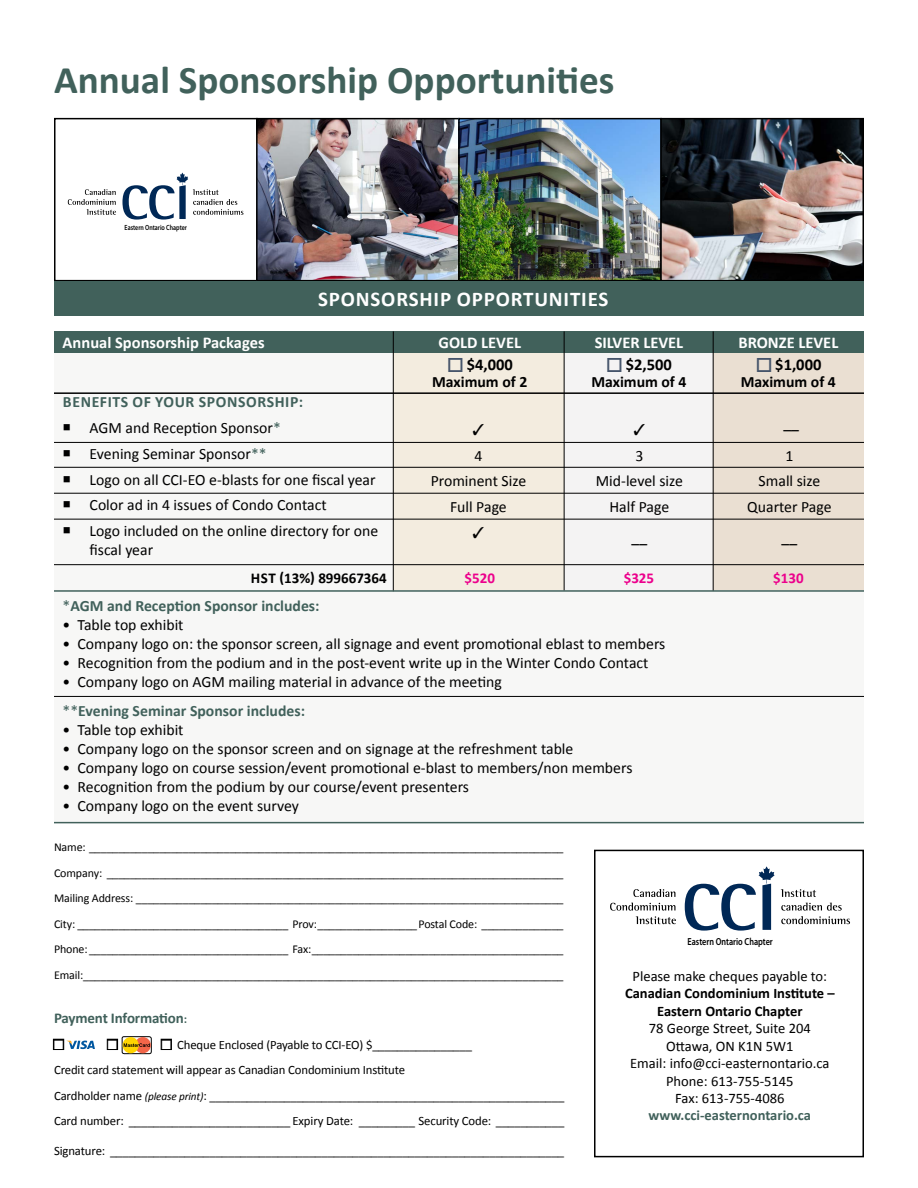
<style>
.page{position:relative;width:918px;height:1188px;background:#fff}
.page>*{position:absolute;margin:0;border:0;box-sizing:border-box;transform-origin:0 0}
.t1{font:700 39.15px "Calibri";color:#41615b}
.t2{font:700 21px "Calibri";letter-spacing:.04em;color:#fff}
.t3{font:700 16.5px "Calibri";color:#fff}
.t4{font:700 16.5px "Calibri";color:#000}
.t5{font:15.75px/25.7px "Calibri";color:#000;text-align:center}
.t6{font:700 15.75px "Calibri";color:#41615b}
.t7{font:700 15.75px "Calibri";color:#000}
.t8{font:700 15.75px "Calibri";letter-spacing:.04em;color:#41615b}
.t9{font:700 15px "Calibri";letter-spacing:-.01em;color:#41615b}
.t10{font:700 15px "Calibri";color:#000}
.t11{font:700 15px "Calibri";color:#ec008c}
.t12{font:14.55px/17.4px "Calibri";color:#000;text-align:center}
.t13{font:700 14.55px/17.4px "Calibri";color:#000;text-align:center}
.t14{font:700 14.55px "Calibri";color:#41615b}
.t15{font:12.75px/25.5px "Calibri";letter-spacing:-.01em;color:#000}
.t16{font:12px/25.5px "Calibri";letter-spacing:-.01em;color:#000;text-align:justify}
.t17{font:12px "Zapf Dingbats";color:#fff}
.t18{font:600 10.2px "Myriad Pro";color:#000;scale:.8 1}
.t19{font:600 7.5px "Myriad Pro";color:#000;scale:.8 1}
.s1{color:#45546a}
.s2{color:#41615b}
.s3{font-weight:400}
.s4{font-weight:700;color:#41615b}
.s5{font-size:12px}
.s6{color:#fff}
.s7{font-style:italic;font-size:11.25px}
</style>
<div class="page">
<div style="left:54px;top:349px;width:810px;height:473px;background:#f7f7f6"></div>
<div style="left:393px;top:349px;width:171px;height:241px;background:#f3ecdf"></div>
<div style="left:564px;top:349px;width:149px;height:241px;background:#f4f3f3"></div>
<div style="left:713px;top:349px;width:151px;height:241px;background:#eadfd2"></div>
<div style="left:54px;top:331px;width:810px;height:22px;background:#41615b"></div>
<hr style="left:54px;top:392px;width:810px;height:2px;background:#000">
<hr style="left:54px;top:442px;width:810px;height:1px;background:#000">
<hr style="left:54px;top:467px;width:810px;height:1px;background:#000">
<hr style="left:54px;top:493px;width:810px;height:1px;background:#000">
<hr style="left:54px;top:696px;width:810px;height:1px;background:#000">
<hr style="left:54px;top:519px;width:810px;height:1px;background:#000">
<hr style="left:54px;top:564px;width:810px;height:1px;background:#000">
<hr style="left:393px;top:331px;width:1px;height:260px;background:#000">
<hr style="left:564px;top:331px;width:1px;height:260px;background:#000">
<hr style="left:713px;top:331px;width:1px;height:260px;background:#000">
<hr style="left:54px;top:590px;width:810px;height:2px;background:#41615b">
<hr style="left:54px;top:822px;width:810px;height:1px;background:#41615b">
<div style="left:53px;top:1039px;width:11px;height:11px;border:3px solid #000"></div>
<div style="left:107px;top:1039px;width:11px;height:11px;border:3px solid #000"></div>
<div style="left:161px;top:1039px;width:11px;height:11px;border:3px solid #000"></div>
<svg style="left:67px;top:1041px;width:28px;height:8px"></svg>
<svg style="left:122px;top:1036px;width:30px;height:18px"></svg>
<div style="left:594px;top:850px;width:270px;height:307px;border:2px solid #000"></div>
<svg style="left:633px;top:889px;width:42px;height:8px"></svg>
<svg style="left:610px;top:903px;width:66px;height:21px"></svg>
<svg style="left:781px;top:889px;width:35px;height:8px"></svg>
<svg style="left:781px;top:903px;width:69px;height:21px"></svg>
<svg style="left:685px;top:866px;width:90px;height:65px"></svg>
<div style="left:54px;top:118px;width:204px;height:163px;border:2px solid #000"></div>
<img style="left:259px;top:121px;width:602px;height:157px">
<div style="left:256px;top:118px;width:204px;height:163px;border:2px solid #000"></div>
<div style="left:458px;top:118px;width:204px;height:163px;border:2px solid #000"></div>
<div style="left:660px;top:118px;width:204px;height:163px;border:2px solid #000"></div>
<svg style="left:68px;top:189px;width:48px;height:26px"></svg>
<svg style="left:122px;top:173px;width:121px;height:47px"></svg>
<div style="left:54px;top:281px;width:810px;height:34px;background:#41615b"></div>
<h1 class="t1" style="left:54px;top:55px;width:562px">Annual Sponsorship Opportunities</h1>
<p class="t19" style="left:125px;top:223px;width:79px">Eastern Ontario Chapter</p>
<p class="t3" style="left:63px;top:332px;width:203px">Annual Sponsorship Packages</p>
<p class="t8" style="left:63px;top:392px;width:242px">BENEFITS OF YOUR SPONSORSHIP:</p>
<h2 class="t2" style="left:318px;top:286px;width:292px">SPONSORSHIP OPPORTUNITIES</h2>
<p class="t3" style="left:438px;top:332px;width:84px">GOLD LEVEL</p>
<p class="t4" style="left:447px;top:354px;width:67px"><span class="s1">□</span>$4,000</p>
<p class="t7" style="left:432px;top:372px;width:97px">Maximum of 2</p>
<p class="t3" style="left:595px;top:332px;width:90px">SILVER LEVEL</p>
<p class="t4" style="left:606px;top:354px;width:67px"><span class="s1">□</span>$2,500</p>
<p class="t7" style="left:591px;top:372px;width:97px">Maximum of 4</p>
<p class="t5" style="left:63px;top:415px;width:220px">○ AGM and Reception Sponsor<span class="s2">*</span></p>
<p class="t5" style="left:63px;top:441px;width:206px">○ Evening Seminar Sponsor<span class="s2">**</span></p>
<p class="t5" style="left:63px;top:467px;width:315px">○ Logo on all CCI-EO e-blasts for one fiscal year</p>
<p class="t5" style="left:63px;top:492px;width:266px">○ Color ad in 4 issues of Condo Contact</p>
<p class="t5" style="left:90px;top:521px;width:290px;line-height:18.9px;text-align:left;text-indent:-27px">○ Logo included on the online directory for one fiscal year</p>
<p class="t10" style="left:251px;top:568px;width:138px">HST (13%) 899667364</p>
<p class="t5" style="left:431px;top:443px;width:97px">4<br>Prominent Size<br>Full Page</p>
<p class="t5" style="left:596px;top:443px;width:89px">3<br>Mid-level size<br>Half Page</p>
<p class="t5" style="left:632px;top:531px;width:17px">––</p>
<p class="t11" style="left:465px;top:568px;width:32px">$520</p>
<p class="t11" style="left:624px;top:568px;width:32px">$325</p>
<p class="t6" style="left:63px;top:596px;width:258px"><span class="s3">*</span>AGM and Reception Sponsor includes:</p>
<p class="t5" style="left:63px;top:612px;width:122px">• Table top exhibit</p>
<p class="t5" style="left:63px;top:631px;width:604px">• Company logo on: the sponsor screen, all signage and event promotional eblast to members</p>
<p class="t5" style="left:63px;top:650px;width:587px">• Recognition from the podium and in the post-event write up in the Winter Condo Contact</p>
<p class="t5" style="left:63px;top:667px;width:441px;line-height:29.4px;text-align:left">• Company logo on AGM mailing material in advance of the meeting <span class="s2">**</span><span class="s4">Evening Seminar Sponsor includes:</span></p>
<p class="t5" style="left:63px;top:717px;width:122px">• Table top exhibit</p>
<p class="t5" style="left:63px;top:736px;width:512px">• Company logo on the sponsor screen and on signage at the refreshment table</p>
<p class="t5" style="left:63px;top:755px;width:571px">• Company logo on course session/event promotional e-blast to members/non members</p>
<p class="t5" style="left:63px;top:774px;width:408px">• Recognition from the podium by our course/event presenters</p>
<p class="t5" style="left:63px;top:793px;width:238px">• Company logo on the event survey</p>
<p class="t3" style="left:738px;top:332px;width:101px">BRONZE LEVEL</p>
<p class="t4" style="left:755px;top:354px;width:67px"><span class="s1">□</span>$1,000</p>
<p class="t7" style="left:741px;top:372px;width:97px">Maximum of 4</p>
<p class="t5" style="left:747px;top:417px;width:86px">––<br>1<br>Small size<br>Quarter Page</p>
<p class="t5" style="left:782px;top:531px;width:17px">––</p>
<p class="t11" style="left:773px;top:568px;width:32px">$130</p>
<p class="t16" style="left:54px;top:835px;width:511px">Name: _________________________________________________________________________________ Company: ______________________________________________________________________________ Mailing Address: _________________________________________________________________________ City: ____________________________________ Prov:_________________Postal Code: ______________ Phone:__________________________________ Fax:___________________________________________ Email:__________________________________________________________________________________</p>
<p class="t9" style="left:54px;top:1008px;width:135px">Payment Information<span class="s5">:</span></p>
<p class="t17" style="left:54px;top:1039px;width:11px">■</p>
<p class="t17" style="left:108px;top:1039px;width:11px">■</p>
<p class="t15" style="left:54px;top:1032px;width:512px;text-indent:108px"><span class="s6">■</span> Cheque Enclosed (Payable to CCI-EO) $________________<br>Credit card statement will appear as Canadian Condominium Institute<br>Cardholder name <span class="s7">(please print)</span>: _________________________________________________________ Card number: __________________________ Expiry Date: _________ Security Code: ___________</p>
<p class="t15" style="left:54px;top:1138px;width:512px">Signature: _________________________________________________________________________</p>
<p class="t18" style="left:688px;top:936px;width:108px">Eastern Ontario Chapter</p>
<p class="t12" style="left:633px;top:967px;width:196px">Please make cheques payable to:</p>
<p class="t13" style="left:625px;top:985px;width:211px">Canadian Condominium Institute –<br>Eastern Ontario Chapter</p>
<p class="t12" style="left:630px;top:1020px;width:201px">78 George Street, Suite 204<br>Ottawa, ON K1N 5W1<br>Email: info@cci-easternontario.ca<br>Phone: 613-755-‐5145<br>Fax: 613-755-4086</p>
<p class="t14" style="left:649px;top:1106px;width:164px">www.cci-easternontario.ca</p>
</div>
